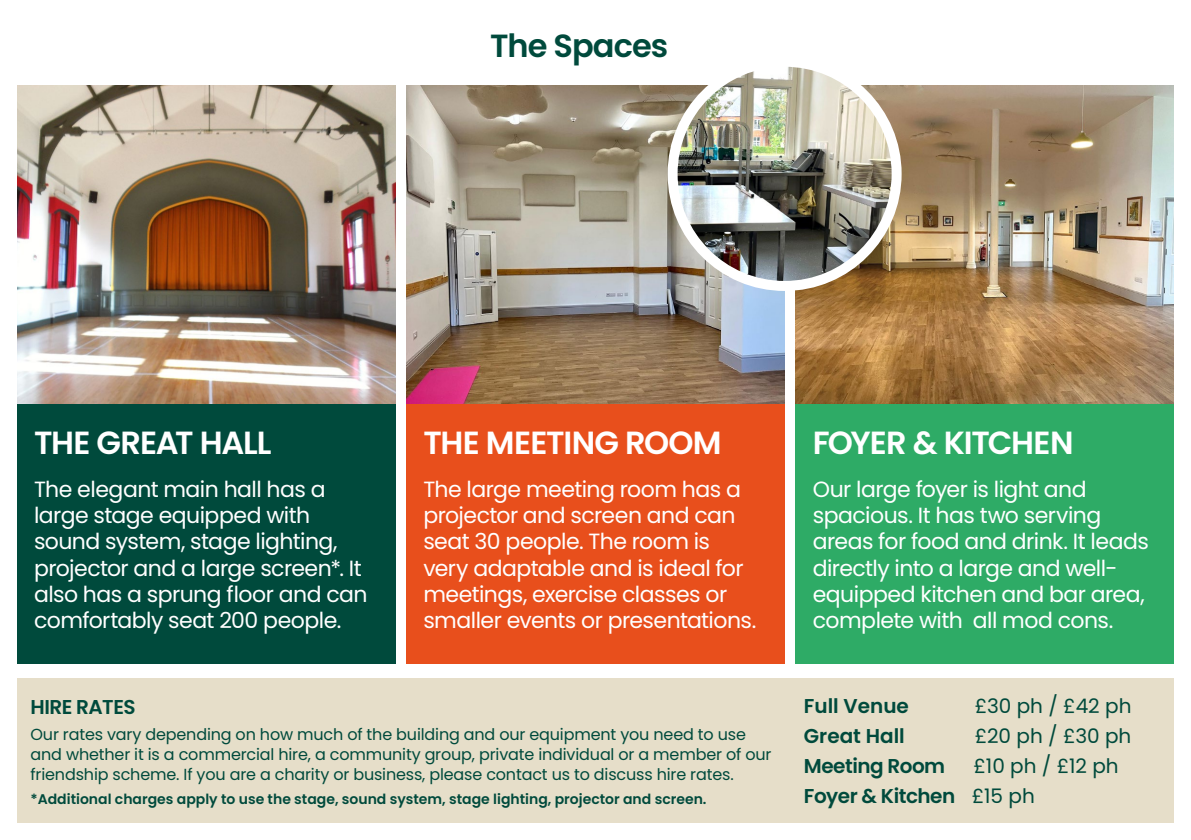
<style>
.page{position:relative;width:1191px;height:840px;background:#fff}
.page>*{position:absolute;margin:0;border:0;box-sizing:border-box;transform-origin:0 0}
.t1{font:600 32px "Poppins";letter-spacing:-.035em;color:#fff}
.t2{font:600 32px "Poppins";letter-spacing:-.03em;color:#004a3c}
.t3{font:22px/26px "Poppins";letter-spacing:-.025em;color:#fff}
.t4{font:20px/29.6px "Poppins";color:#004a3c}
.t5{font:600 20px "Poppins";letter-spacing:-.025em;color:#004a3c}
.t6{font:600 20px "Poppins";color:#004a3c}
.t7{font:16px/20px "Poppins";letter-spacing:-.01em;color:#004a3c}
.t8{font:600 14px "Poppins";color:#004a3c}
.s1{font-weight:600}
</style>
<div class="page">
<div style="left:17px;top:677px;width:1157px;height:145px;background:#e6dec9"></div>
<img style="left:17px;top:86px;width:378px;height:317px">
<img style="left:795px;top:86px;width:379px;height:317px">
<img style="left:406px;top:86px;width:378px;height:317px">
<div style="left:17px;top:403px;width:378px;height:260px;background:#004a3c"></div>
<div style="left:406px;top:403px;width:378px;height:260px;background:#e84f1c"></div>
<div style="left:795px;top:403px;width:379px;height:260px;background:#2eab66"></div>
<img style="left:672px;top:62px;width:224px;height:224px;border-radius:112px">
<div style="left:667px;top:57px;width:234px;height:234px;border:10px solid #fff;border-radius:50%"></div>
<h1 class="t2" style="left:490px;top:28px;width:180px">The Spaces</h1>
<h1 class="t1" style="left:34px;top:424px;width:239px">THE GREAT HALL</h1>
<p class="t3" style="left:34px;top:476px;width:335px">The elegant main hall has a large stage equipped with sound system, stage lighting, projector and a large screen*. It also has a sprung floor and can comfortably seat 200 people.</p>
<h1 class="t1" style="left:423px;top:424px;width:300px">THE MEETING ROOM</h1>
<p class="t3" style="left:423px;top:476px;width:334px">The large meeting room has a projector and screen and can seat 30 people. The room is very adaptable and is ideal for meetings, exercise classes or smaller events or presentations.</p>
<p class="t5" style="left:31px;top:695px;width:107px">HIRE RATES</p>
<p class="t7" style="left:31px;top:724px;width:742px">Our rates vary depending on how much of the building and our equipment you need to use and whether it is a commercial hire, a community group, private individual or a member of our friendship scheme. If you are a charity or business, please contact us to discuss hire rates.</p>
<p class="t8" style="left:31px;top:790px;width:677px">*Additional charges apply to use the stage, sound system, stage lighting, projector and screen.</p>
<h1 class="t1" style="left:812px;top:424px;width:262px">FOYER &amp; KITCHEN</h1>
<p class="t3" style="left:812px;top:476px;width:338px">Our large foyer is light and spacious. It has two serving areas for food and drink. It leads directly into a large and well&shy;equipped kitchen and bar area, complete with all mod cons.</p>
<p class="t6" style="left:804px;top:694px;width:107px">Full Venue</p>
<p class="t4" style="left:974px;top:691px;width:158px">£30 ph / £42 ph</p>
<p class="t6" style="left:804px;top:724px;width:102px">Great Hall</p>
<p class="t4" style="left:974px;top:721px;width:158px">£20 ph / £30 ph</p>
<p class="t5" style="left:804px;top:753px;width:143px">Meeting Room</p>
<p class="t4" style="left:804px;top:750px;width:316px;text-indent:170px">£10 ph / £12 ph<br><span class="s1">Foyer &amp; Kitchen</span> £15 ph</p>
</div>
